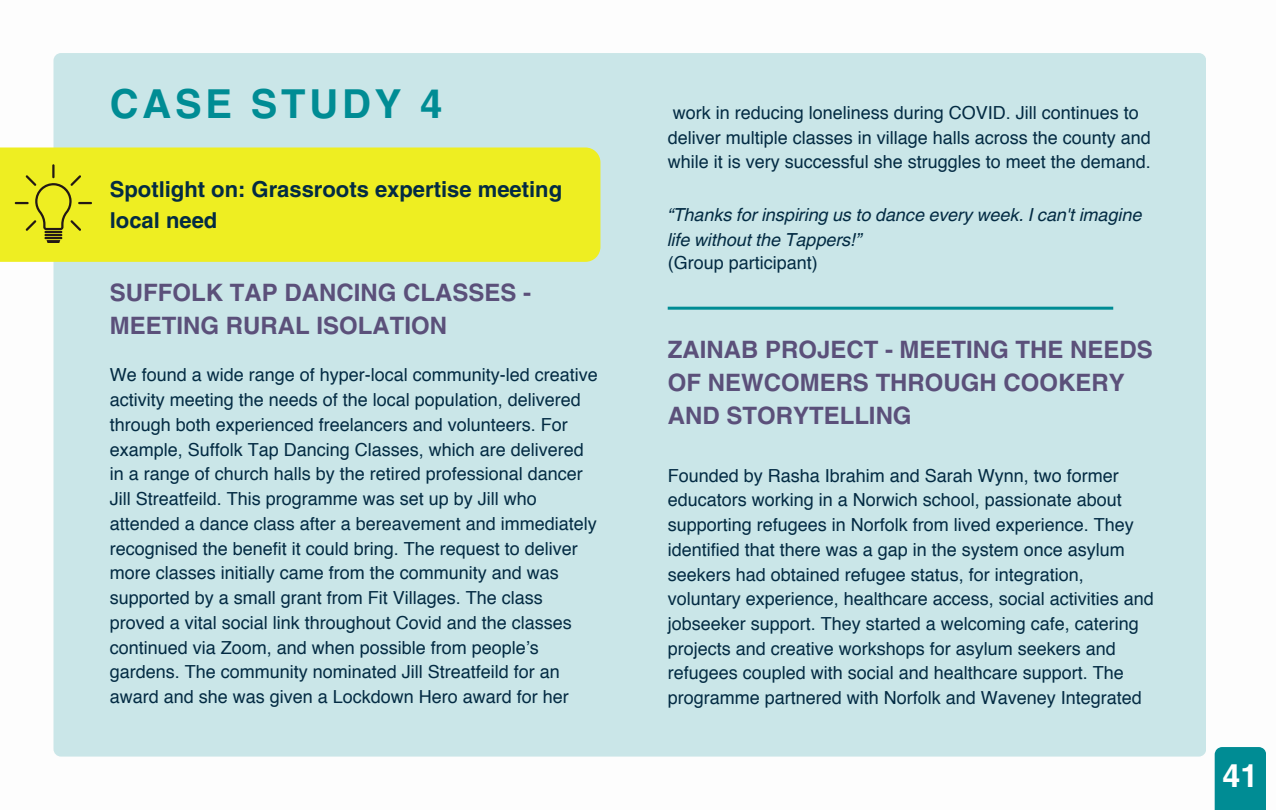
<style>
.page{position:relative;width:1276px;height:810px;background:#fff}
.page>*{position:absolute;margin:0;border:0;box-sizing:border-box;transform-origin:0 0}
.t1{font:700 40px "Helvetica";letter-spacing:.095em;color:#008c94}
.t2{font:700 32px "Helvetica";color:#fff}
.t3{font:700 24px/33px "Helvetica";color:#5b507a}
.t4{font:700 22px/30.7px "Helvetica";color:#032b43}
.t5{font:18px/24.7px "Helvetica";color:#032b43}
.t6{font:italic 18px/25.5px "Helvetica World";color:#032b43}
</style>
<div class="page">
<div style="left:53px;top:53px;width:1152px;height:704px;background:#cae6e8;border-radius:7px"></div>
<div style="left:1214px;top:747px;width:51px;height:63px;background:#008c94"></div>
<div style="left:0;top:147px;width:600px;height:115px;background:#ee2"></div>
<svg style="left:15px;top:164px;width:77px;height:79px"></svg>
<hr style="left:667px;top:307px;width:445px;height:3px;background:#008c94">
<h1 class="t1" style="left:110px;top:79px;width:334px">CASE STUDY 4</h1>
<p class="t4" style="left:110px;top:174px;width:454px">Spotlight on: Grassroots expertise meeting local need</p>
<h3 class="t3" style="left:110px;top:276px;width:422px">SUFFOLK TAP DANCING CLASSES -<br>MEETING RURAL ISOLATION</h3>
<p class="t5" style="left:110px;top:364px;width:489px">We found a wide range of hyper-local community-led creative activity meeting the needs of the local population, delivered through both experienced freelancers and volunteers. For example, Suffolk Tap Dancing Classes, which are delivered in a range of church halls by the retired professional dancer Jill Streatfeild. This programme was set up by Jill who attended a dance class after a bereavement and immediately recognised the benefit it could bring. The request to deliver more classes initially came from the community and was supported by a small grant from Fit Villages. The class proved a vital social link throughout Covid and the classes continued via Zoom, and when possible from people’s gardens. The community nominated Jill Streatfeild for an award and she was given a Lockdown Hero award for her</p>
<p class="t5" style="left:667px;top:102px;width:484px">work in reducing loneliness during COVID. Jill continues to deliver multiple classes in village halls across the county and while it is very successful she struggles to meet the demand.</p>
<p class="t6" style="left:667px;top:200px;width:476px">“Thanks for inspiring us to dance every week. I can't imagine life without the Tappers!”</p>
<p class="t5" style="left:667px;top:252px;width:151px">(Group participant)</p>
<h3 class="t3" style="left:667px;top:333px;width:486px">ZAINAB PROJECT - MEETING THE NEEDS<br>OF NEWCOMERS THROUGH COOKERY<br>AND STORYTELLING</h3>
<p class="t5" style="left:667px;top:464px;width:487px">Founded by Rasha Ibrahim and Sarah Wynn, two former educators working in a Norwich school, passionate about supporting refugees in Norfolk from lived experience. They identified that there was a gap in the system once asylum seekers had obtained refugee status, for integration, voluntary experience, healthcare access, social activities and jobseeker support. They started a welcoming cafe, catering projects and creative workshops for asylum seekers and refugees coupled with social and healthcare support. The programme partnered with Norfolk and Waveney Integrated</p>
<h2 class="t2" style="left:1222px;top:756px;width:37px">41</h2>
</div>
